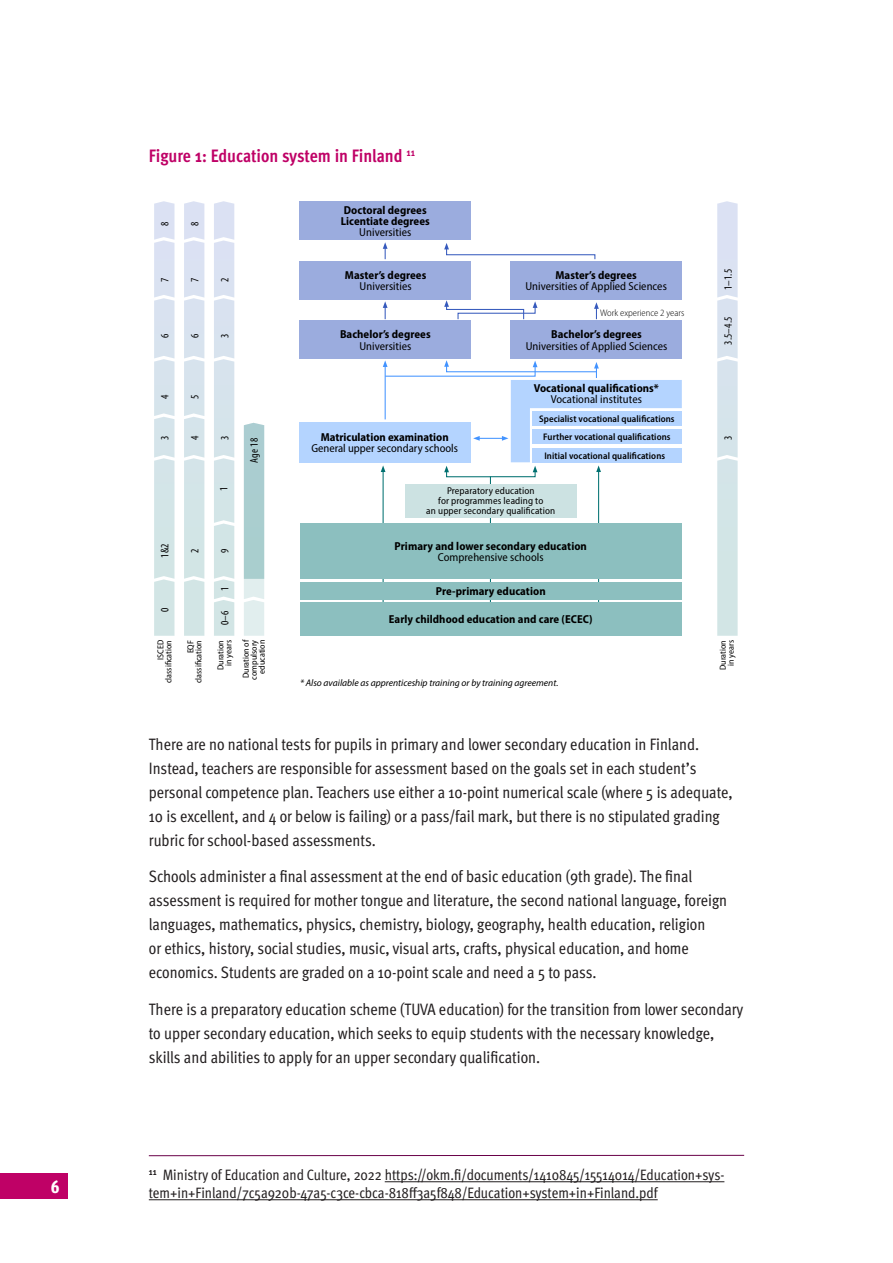
<style>
.page{position:relative;width:893px;height:1263px;background:#fff}
.page>*{position:absolute;margin:0;border:0;box-sizing:border-box;transform-origin:0 0}
.t1{font:700 condensed 18px "Meta Pro";color:#bf0166}
.t2{font:700 18px "Meta Headline Pro Comp";color:#fff}
.t3{font:condensed 16.5px/24px "Meta Pro";color:#231f20}
.t4{font:condensed 15px/18px "Meta Pro";color:#231f20}
.t5{font:700 semi-condensed 11.55px/11.1px "Myriad Pro";letter-spacing:.005em;color:#000;text-align:center}
.t6{font:semi-condensed 11.55px/11.1px "Myriad Pro";letter-spacing:.005em;color:#000;text-align:center}
.t7{font:condensed 11.1px "Myriad Pro";color:#000}
.t8{font:semi-condensed 9.9px/9.6px "Myriad Pro";letter-spacing:.01em;color:#000;text-align:center}
.t9{font:600 semi-condensed 9.6px "Myriad Pro";letter-spacing:.01em;color:#000}
.t10{font:italic 9.6px "Myriad Pro";color:#000}
.t11{font:300 semi-condensed 9.6px "Myriad Pro";color:#000}
.t12{font:semi-condensed 8.7px/7.9px "Myriad Pro";color:#000;text-align:right}
.s1{font-weight:400}
.s2{font-weight:700}
</style>
<div class="page">
<div style="left:0;top:1174px;width:68px;height:25px;background:#bf0166"></div>
<svg style="left:383px;top:242px;width:5px;height:17px"></svg>
<svg style="left:444px;top:243px;width:152px;height:17px"></svg>
<svg style="left:444px;top:300px;width:93px;height:20px"></svg>
<svg style="left:594px;top:302px;width:5px;height:17px"></svg>
<svg style="left:383px;top:301px;width:5px;height:18px"></svg>
<div style="left:214px;top:201px;width:20px;height:435px;background:#d6e4ec"></div>
<div style="left:184px;top:201px;width:20px;height:435px;background:#d6e4eb"></div>
<svg style="left:154px;top:201px;width:21px;height:435px;background:#d8e5ec"></svg>
<svg style="left:717px;top:201px;width:21px;height:435px;background:#d8e4ec"></svg>
<div style="left:300px;top:602px;width:381px;height:34px;background:#8cbfbf"></div>
<div style="left:300px;top:422px;width:171px;height:40px;background:#b4d4ff"></div>
<div style="left:300px;top:321px;width:171px;height:38px;background:#9bacde"></div>
<div style="left:511px;top:321px;width:171px;height:38px;background:#9bacde"></div>
<div style="left:511px;top:261px;width:171px;height:38px;background:#9bacde"></div>
<div style="left:300px;top:261px;width:171px;height:38px;background:#9bacde"></div>
<div style="left:300px;top:202px;width:171px;height:38px;background:#9bacde"></div>
<div style="left:300px;top:523px;width:381px;height:56px;background:#8cbfbf"></div>
<svg style="left:381px;top:360px;width:301px;height:251px"></svg>
<div style="left:300px;top:582px;width:381px;height:17px;background:#8cbfbf"></div>
<div style="left:405px;top:484px;width:171px;height:33px;background:#cce2e2"></div>
<svg style="left:244px;top:423px;width:20px;height:213px;background:#b9d6d8"></svg>
<hr style="left:385px;top:1181px;width:339px;height:1px;background:#231f20">
<hr style="left:149px;top:1199px;width:509px;height:1px;background:#231f20">
<hr style="left:149px;top:1155px;width:595px;height:1px;background:#690048">
<p class="t2" style="left:51px;top:1172px;width:10px">6</p>
<p class="t1" style="left:149px;top:142px;width:268px">Figure 1: Education system in Finland <sup>11</sup></p>
<p class="t7" style="left:158px;top:226px;width:6px;rotate:-90deg">8</p>
<p class="t7" style="left:188px;top:226px;width:6px;rotate:-90deg">8</p>
<p class="t7" style="left:158px;top:282px;width:6px;rotate:-90deg">7</p>
<p class="t7" style="left:188px;top:282px;width:6px;rotate:-90deg">7</p>
<p class="t7" style="left:218px;top:282px;width:6px;rotate:-90deg">2</p>
<p class="t7" style="left:158px;top:338px;width:6px;rotate:-90deg">6</p>
<p class="t7" style="left:188px;top:338px;width:6px;rotate:-90deg">6</p>
<p class="t7" style="left:218px;top:338px;width:6px;rotate:-90deg">3</p>
<p class="t7" style="left:158px;top:399px;width:6px;rotate:-90deg">4</p>
<p class="t7" style="left:188px;top:399px;width:6px;rotate:-90deg">5</p>
<p class="t7" style="left:158px;top:440px;width:6px;rotate:-90deg">3</p>
<p class="t7" style="left:188px;top:440px;width:6px;rotate:-90deg">4</p>
<p class="t7" style="left:218px;top:440px;width:6px;rotate:-90deg">3</p>
<p class="t7" style="left:248px;top:463px;width:27px;rotate:-90deg">Age 18</p>
<p class="t7" style="left:217px;top:491px;width:6px;rotate:-90deg">1</p>
<p class="t7" style="left:158px;top:558px;width:16px;rotate:-90deg">1&amp;2</p>
<p class="t7" style="left:188px;top:553px;width:6px;rotate:-90deg">2</p>
<p class="t7" style="left:218px;top:553px;width:6px;rotate:-90deg">9</p>
<p class="t7" style="left:218px;top:591px;width:6px;rotate:-90deg">1</p>
<p class="t7" style="left:158px;top:612px;width:6px;rotate:-90deg">0</p>
<p class="t7" style="left:218px;top:625px;width:16px;rotate:-90deg">0–6</p>
<p class="t12" style="left:157px;top:683px;width:44px;rotate:-90deg">ISCED classification</p>
<p class="t12" style="left:242px;top:679px;width:42px;rotate:-90deg">Duration of compulsory education</p>
<p class="t12" style="left:216px;top:670px;width:31px;text-align:center;rotate:-90deg">Duration in years</p>
<p class="t12" style="left:187px;top:683px;width:44px;rotate:-90deg">EQF classification</p>
<p class="t5" style="left:341px;top:204px;width:91px">Doctoral degrees<br>Licentiate degrees<br><span class="s1">Universities</span></p>
<p class="t5" style="left:345px;top:269px;width:83px">Master’s degrees<br><span class="s1">Universities</span></p>
<p class="t6" style="left:525px;top:269px;width:143px"><span class="s2">Master’s degrees<br></span>Universities of Applied Sciences</p>
<p class="t5" style="left:340px;top:329px;width:92px">Bachelor’s degrees<br><span class="s1">Universities</span></p>
<p class="t6" style="left:526px;top:329px;width:143px"><span class="s2">Bachelor’s degrees<br></span>Universities of Applied Sciences</p>
<p class="t11" style="left:600px;top:307px;width:86px">Work experience 2 years</p>
<p class="t5" style="left:534px;top:382px;width:127px">Vocational qualifications*<br><span class="s1">Vocational institutes</span></p>
<p class="t9" style="left:539px;top:413px;width:137px">Specialist vocational qualifications</p>
<p class="t9" style="left:544px;top:449px;width:122px">Initial vocational qualifications</p>
<p class="t5" style="left:321px;top:431px;width:130px">Matriculation examination</p>
<p class="t9" style="left:543px;top:431px;width:129px">Further vocational qualifications</p>
<p class="t6" style="left:311px;top:442px;width:148px">General upper secondary schools</p>
<p class="t8" style="left:426px;top:486px;width:130px">Preparatory education<br>for programmes leading to<br>an upper secondary qualification</p>
<p class="t5" style="left:395px;top:540px;width:194px">Primary and lower secondary education<br><span class="s1">Comprehensive schools</span></p>
<p class="t5" style="left:436px;top:585px;width:111px">Pre-primary education</p>
<p class="t5" style="left:389px;top:614px;width:205px">Early childhood education and care (ECEC)</p>
<p class="t10" style="left:300px;top:677px;width:260px">* Also available as apprenticeship training or by training agreement.</p>
<p class="t7" style="left:721px;top:290px;width:23px;rotate:-90deg">1–1.5</p>
<p class="t7" style="left:721px;top:345px;width:29px;rotate:-90deg">3.5–4.5</p>
<p class="t7" style="left:721px;top:440px;width:6px;rotate:-90deg">3</p>
<p class="t12" style="left:719px;top:670px;width:31px;text-align:center;rotate:-90deg">Duration in years</p>
<p class="t3" style="left:149px;top:730px;width:585px">There are no national tests for pupils in primary and lower secondary education in Finland.<br>Instead, teachers are responsible for assessment based on the goals set in each student’s personal competence plan. Teachers use either a 10-point numerical scale (where 5 is adequate, 10 is excellent, and 4 or below is failing) or a pass/fail mark, but there is no stipulated grading rubric for school-based assessments.</p>
<p class="t3" style="left:149px;top:863px;width:580px">Schools administer a final assessment at the end of basic education (9th grade). The final assessment is required for mother tongue and literature, the second national language, foreign languages, mathematics, physics, chemistry, biology, geography, health education, religion<br>or ethics, history, social studies, music, visual arts, crafts, physical education, and home economics. Students are graded on a 10-point scale and need a 5 to pass.</p>
<p class="t3" style="left:149px;top:996px;width:596px">There is a preparatory education scheme (TUVA education) for the transition from lower secondary to upper secondary education, which seeks to equip students with the necessary knowledge, skills and abilities to apply for an upper secondary qualification.</p>
<p class="t4" style="left:149px;top:1165px;width:577px"><sup>11</sup> Ministry of Education and Culture, 2022 https://okm.fi/documents/1410845/15514014/Education+sys&shy;tem+in+Finland/7c5a920b-47a5-c3ce-cbca-818ff3a5f848/Education+system+in+Finland.pdf</p>
</div>
